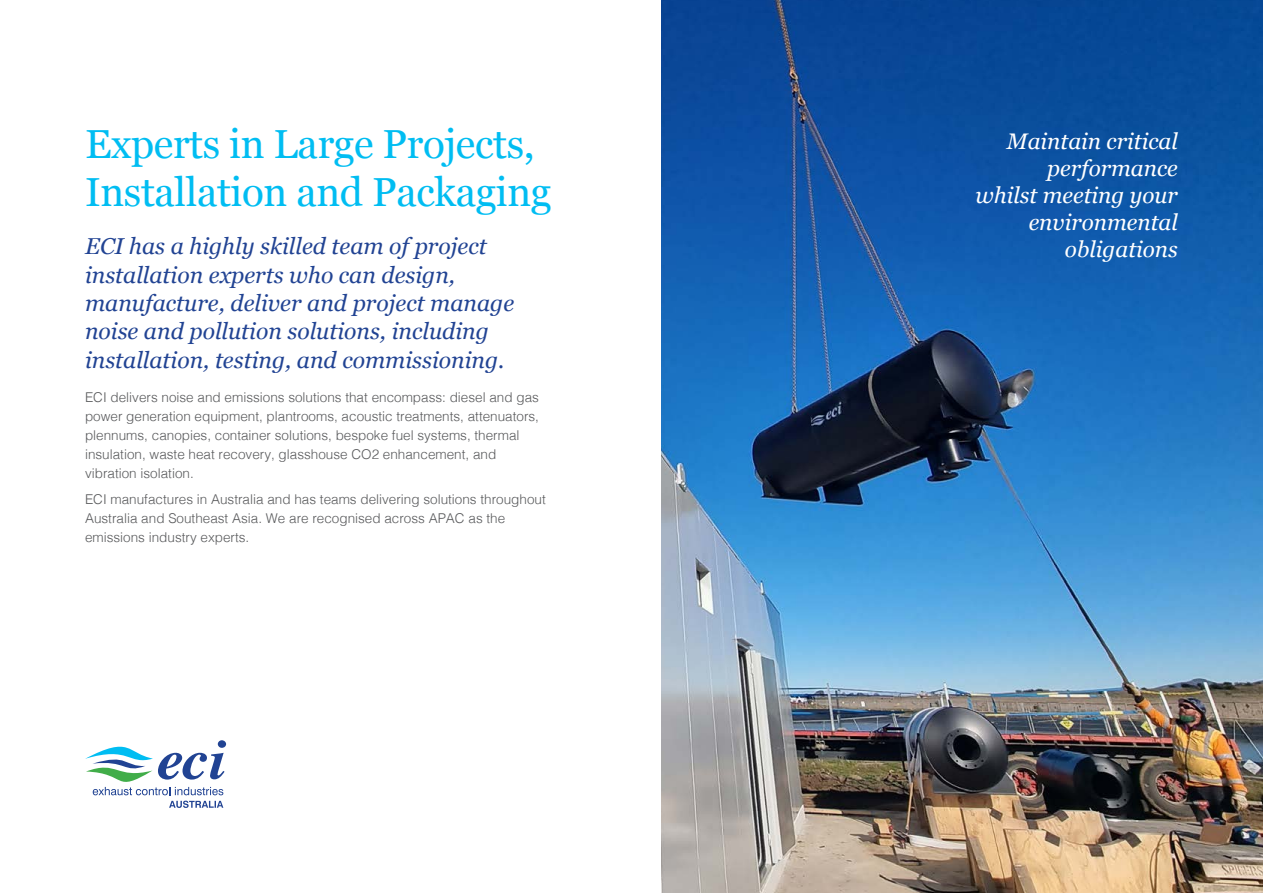
<style>
.page{position:relative;width:1263px;height:893px;background:#fff}
.page>*{position:absolute;margin:0;border:0;box-sizing:border-box;transform-origin:0 0}
.t1{font:40.5px/48px "Georgia";letter-spacing:-.01em;color:#00bdf2}
.t2{font:italic 22.95px/28.3px "Georgia";color:#214393}
.t3{font:italic 22.5px/27px "Georgia";color:#fff;text-align:right}
.t4{font:300 13.5px/18.9px "Helvetica";color:#58595b}
</style>
<div class="page">
<img style="left:662px;top:0;width:601px;height:893px">
<svg style="left:85px;top:740px;width:140px;height:55px"></svg>
<svg style="left:169px;top:801px;width:54px;height:7px"></svg>
<h1 class="t1" style="left:85px;top:119px;width:468px">Experts in Large Projects,<br>Installation and Packaging</h1>
<h2 class="t2" style="left:85px;top:231px;width:431px">ECI has a highly skilled team of project installation experts who can design, manufacture, deliver and project manage noise and pollution solutions, including installation, testing, and commissioning.</h2>
<p class="t4" style="left:85px;top:387px;width:455px">ECI delivers noise and emissions solutions that encompass: diesel and gas power generation equipment, plantrooms, acoustic treatments, attenuators, plennums, canopies, container solutions, bespoke fuel systems, thermal insulation, waste heat recovery, glasshouse CO2 enhancement, and vibration isolation.</p>
<p class="t4" style="left:85px;top:489px;width:462px">ECI manufactures in Australia and has teams delivering solutions throughout<br>Australia and Southeast Asia. We are recognised across APAC as the emissions industry experts.</p>
<h3 class="t3" style="left:975px;top:127px;width:204px">Maintain critical performance<br>whilst meeting your environmental obligations</h3>
</div>
